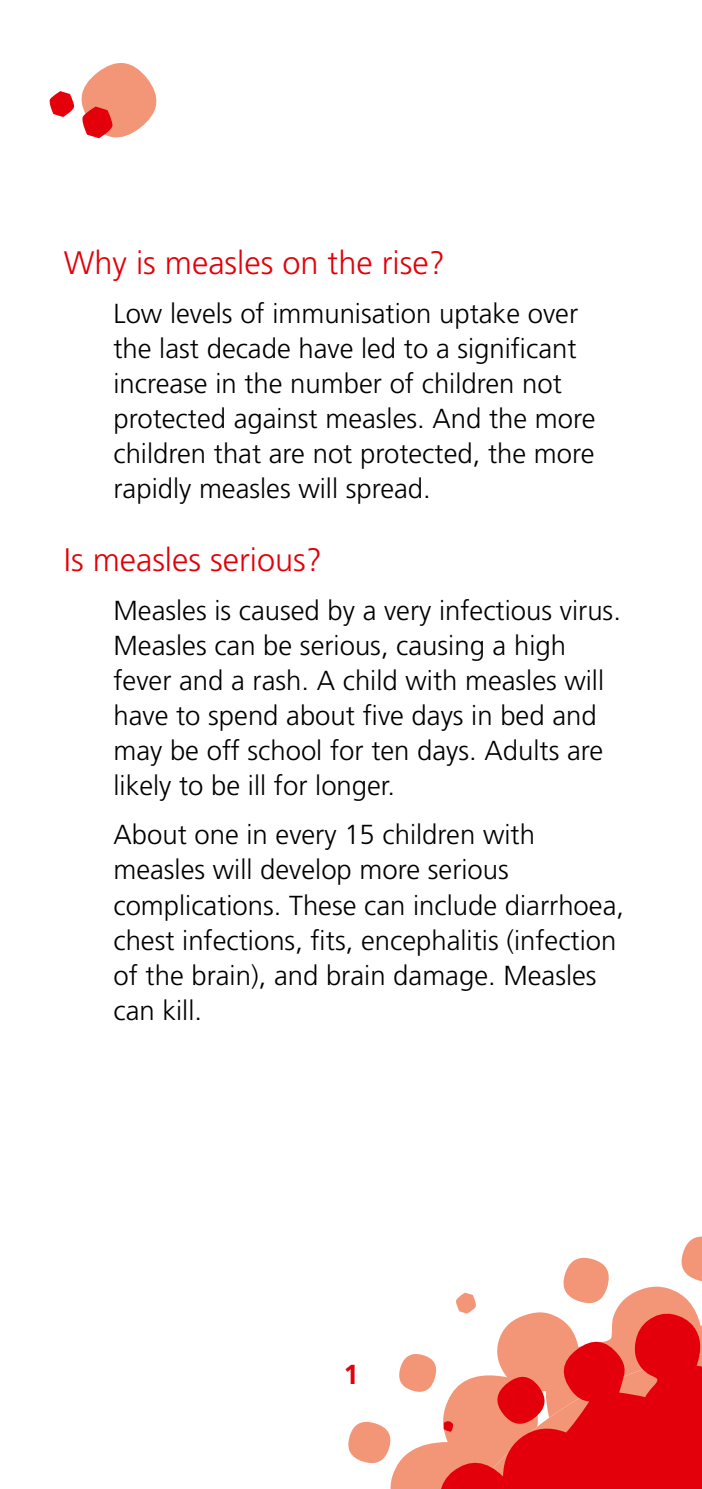
<style>
.page{position:relative;width:702px;height:1489px;background:#fff}
.page>*{position:absolute;margin:0;border:0;box-sizing:border-box;transform-origin:0 0}
.t1{font:300 32.5px "Frutiger";color:#e3000a}
.t2{font:300 27.5px/35px "Frutiger";color:#000}
.t3{font:700 27.5px "Frutiger";color:#e3000a}
</style>
<div class="page">
<svg style="left:49px;top:63px;width:108px;height:76px"></svg>
<svg style="left:348px;top:1254px;width:354px;height:234px"></svg>
<svg style="left:391px;top:1335px;width:311px;height:153px;fill:#e3000a"></svg>
<h2 class="t1" style="left:64px;top:244px;width:382px">Why is measles on the rise?</h2>
<p class="t2" style="left:113px;top:296px;width:483px">Low levels of immunisation uptake over the last decade have led to a significant increase in the number of children not protected against measles. And the more children that are not protected, the more rapidly measles will spread.</p>
<h2 class="t1" style="left:64px;top:541px;width:260px">Is measles serious?</h2>
<p class="t2" style="left:113px;top:593px;width:509px">Measles is caused by a very infectious virus.<br>Measles can be serious, causing a high fever and a rash. A child with measles will have to spend about five days in bed and may be off school for ten days. Adults are likely to be ill for longer.</p>
<p class="t2" style="left:113px;top:817px;width:512px">About one in every 15 children with measles will develop more serious complications. These can include diarrhoea, chest infections, fits, encephalitis (infection of the brain), and brain damage. Measles can kill.</p>
<p class="t3" style="left:343px;top:1358px;width:17px">1</p>
</div>
